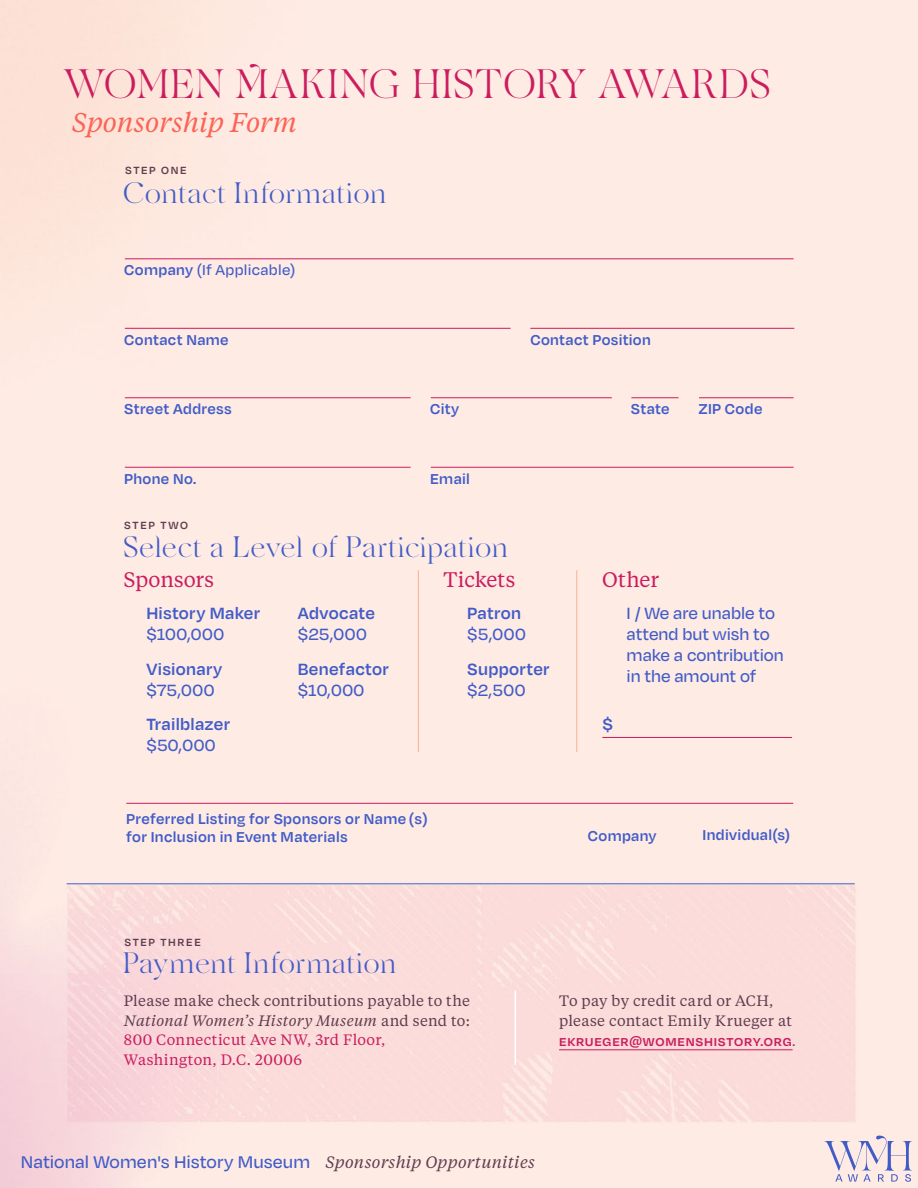
<style>
.page{position:relative;width:918px;height:1188px;background:#fff}
.page>*{position:absolute;margin:0;border:0;box-sizing:border-box;transform-origin:0 0}
.t1{font:37.5px "Ninna";color:#cb1c5e}
.t2{font:27px "Ninna";letter-spacing:-.01em;color:#425cc7}
.t3{font:italic 27px "Tiempos Text";letter-spacing:-.01em;color:#fc6255}
.t4{font:21px "Tiempos Text";color:#cb1c5e}
.t5{font:500 19.5px "Degular";letter-spacing:.005em;color:#425cc7}
.t6{font:600 18.75px/21px "Degular";letter-spacing:.015em;color:#425cc7}
.t7{font:500 18.75px/21px "Degular";color:#425cc7}
.t8{font:600 16.5px/18px "Degular";letter-spacing:.02em;color:#425cc7}
.t9{font:500 16.5px "Degular";letter-spacing:.02em;color:#425cc7}
.t10{font:15px/19.5px "Tiempos Text";letter-spacing:.02em;color:#603d4f}
.t11{font:600 12px "Degular";letter-spacing:.135em;color:#603d4f}
.s1{font-weight:600}
.s2{font-weight:500}
.s3{font-style:italic}
.s4{color:#cb1c5e}
.s5{font-family:"Degular";font-weight:600;color:#cb1c5e}
.s6{font-family:"Degular";font-weight:500}
.s7{font-family:"Tiempos Text";font-weight:400;font-style:italic;font-size:16.5px;color:#603d4f}
</style>
<div class="page">
<hr style="left:125px;top:258px;width:669px;height:1px;background:#cb1c5e">
<hr style="left:125px;top:328px;width:386px;height:1px;background:#cb1c5e">
<hr style="left:530px;top:328px;width:264px;height:1px;background:#cb1c5e">
<hr style="left:125px;top:397px;width:286px;height:1px;background:#cb1c5e">
<hr style="left:431px;top:397px;width:181px;height:1px;background:#cb1c5e">
<hr style="left:631px;top:397px;width:48px;height:1px;background:#cb1c5e">
<hr style="left:699px;top:397px;width:95px;height:1px;background:#cb1c5e">
<hr style="left:125px;top:467px;width:286px;height:1px;background:#cb1c5e">
<hr style="left:431px;top:467px;width:363px;height:1px;background:#cb1c5e">
<svg style="left:824px;top:1136px;width:88px;height:46px"></svg>
<hr style="left:418px;top:570px;width:1px;height:182px;background:#f8af94">
<hr style="left:576px;top:570px;width:1px;height:182px;background:#f8af94">
<hr style="left:559px;top:1049px;width:234px;height:1px;background:#cb1c5e">
<hr style="left:126px;top:803px;width:667px;height:1px;background:#cb1c5e">
<hr style="left:602px;top:737px;width:190px;height:1px;background:#cb1c5e">
<hr style="left:67px;top:883px;width:788px;height:1px;background:#425cc7">
<h1 class="t1" style="left:63px;top:58px;width:710px">WOMEN MAKING HISTORY AWARDS</h1>
<h2 class="t3" style="left:72px;top:106px;width:227px">Sponsorship Form</h2>
<h3 class="t11" style="left:125px;top:163px;width:63px">STEP ONE</h3>
<h3 class="t2" style="left:122px;top:175px;width:266px">Contact Information</h3>
<h5 class="t9" style="left:124px;top:260px;width:172px"><span class="s1">Company</span> (If Applicable)</h5>
<h5 class="t8" style="left:124px;top:330px;width:106px">Contact Name</h5>
<h5 class="t8" style="left:530px;top:330px;width:122px">Contact Position</h5>
<h5 class="t8" style="left:124px;top:400px;width:109px">Street Address</h5>
<h5 class="t8" style="left:430px;top:400px;width:31px">City</h5>
<h5 class="t8" style="left:631px;top:400px;width:40px">State</h5>
<h5 class="t8" style="left:698px;top:400px;width:65px">ZIP Code</h5>
<h5 class="t8" style="left:124px;top:469px;width:73px">Phone No.</h5>
<h5 class="t8" style="left:430px;top:469px;width:41px">Email</h5>
<h3 class="t11" style="left:124px;top:518px;width:65px">STEP TWO</h3>
<h3 class="t2" style="left:123px;top:528px;width:387px">Select a Level of Participation</h3>
<h4 class="t4" style="left:124px;top:567px;width:92px">Sponsors</h4>
<h5 class="t6" style="left:146px;top:602px;width:115px">History Maker <span class="s2">$100,000</span></h5>
<h5 class="t6" style="left:146px;top:658px;width:77px">Visionary <span class="s2">$75,000</span></h5>
<h5 class="t6" style="left:146px;top:713px;width:85px">Trailblazer <span class="s2">$50,000</span></h5>
<h4 class="t4" style="left:444px;top:567px;width:73px">Tickets</h4>
<h5 class="t6" style="left:467px;top:602px;width:60px">Patron <span class="s2">$5,000</span></h5>
<h5 class="t6" style="left:467px;top:658px;width:84px">Supporter <span class="s2">$2,500</span></h5>
<h5 class="t6" style="left:298px;top:602px;width:79px">Advocate <span class="s2">$25,000</span></h5>
<h5 class="t6" style="left:298px;top:658px;width:92px">Benefactor <span class="s2">$10,000</span></h5>
<h5 class="t8" style="left:126px;top:810px;width:303px">Preferred Listing for Sponsors or Name (s) for Inclusion in Event Materials</h5>
<h4 class="t4" style="left:602px;top:567px;width:59px">Other</h4>
<h5 class="t7" style="left:627px;top:602px;width:159px">I / We are unable to attend but wish to make a contribution in the amount of</h5>
<p class="t6" style="left:602px;top:713px;width:12px">$</p>
<h5 class="t8" style="left:588px;top:826px;width:70px">Company</h5>
<h5 class="t8" style="left:703px;top:825px;width:89px">Individual(s)</h5>
<h3 class="t11" style="left:124px;top:935px;width:78px">STEP THREE</h3>
<h3 class="t2" style="left:123px;top:945px;width:276px">Payment Information</h3>
<p class="t10" style="left:124px;top:991px;width:348px">Please make check contributions payable to the <span class="s3">National Women’s History Museum</span> and send to:<br><span class="s4">800 Connecticut Ave NW, 3rd Floor, Washington, D.C. 20006</span></p>
<p class="t10" style="left:559px;top:991px;width:238px">To pay by credit card or ACH, please contact Emily Krueger at <span class="s5">ekrueger@womenshistory.org</span><span class="s6">.</span></p>
<h3 class="t5" style="left:21px;top:1150px;width:516px">National Women's History Museum <span class="s7">Sponsorship Opportunities</span></h3>
</div>
